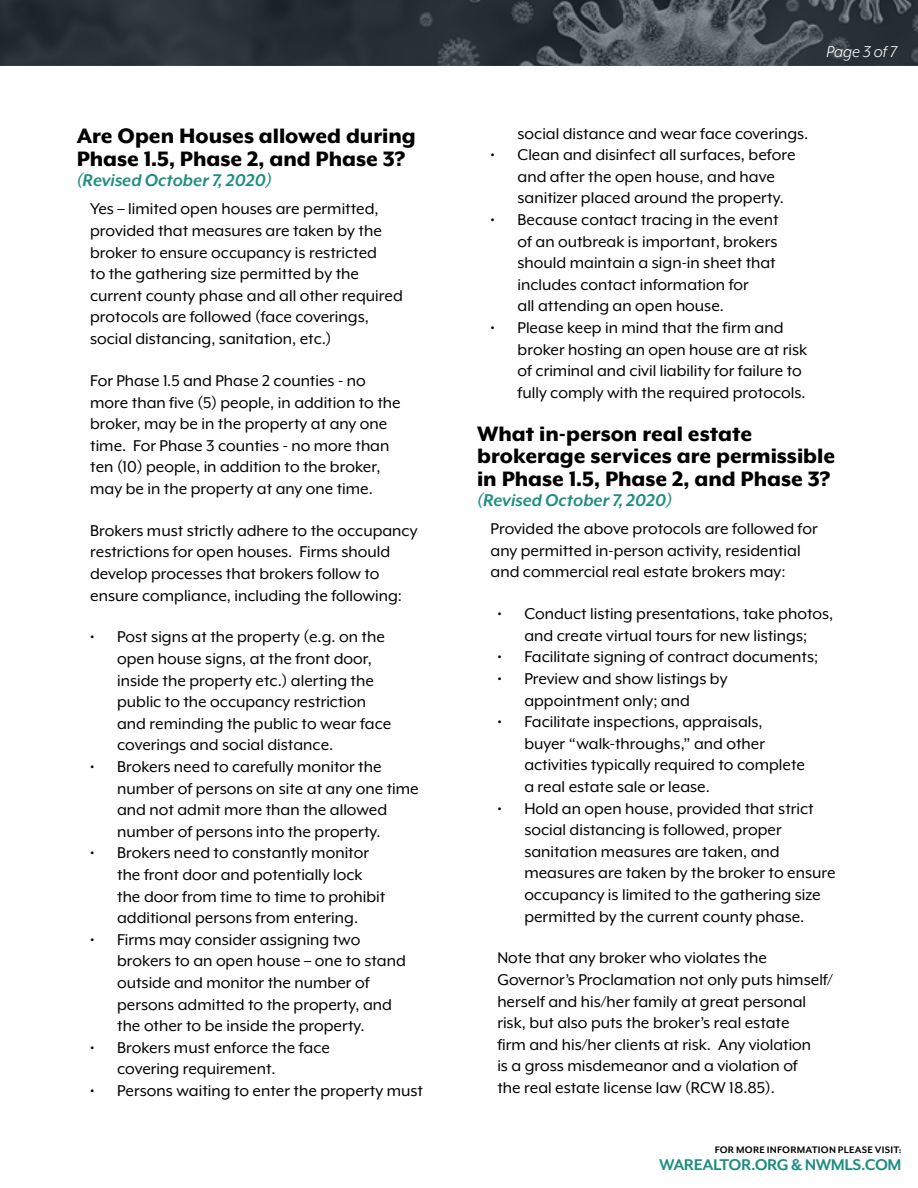
<style>
.page{position:relative;width:918px;height:1188px;background:#fff}
.page>*{position:absolute;margin:0;border:0;box-sizing:border-box;transform-origin:0 0}
.t1{font:800 24px/22.5px "Mr Eaves XL Mod OT";color:#000}
.t2{font:italic 700 19.5px "Mr Eaves XL Mod OT";color:#1e8d81}
.t3{font:18px/21.6px "Mr Eaves XL Mod OT";color:#000}
.t4{font:italic 18px "Mr Eaves XL Mod OT";color:#fff}
.t5{font:700 17.85px "Mr Eaves Mod OT";letter-spacing:-.03em;color:#1e8d81}
.t6{font:700 10.95px "Mr Eaves Mod OT";letter-spacing:.02em;color:#000}
</style>
<div class="page">
<img style="left:0;top:0;width:918px;height:66px">
<h1 class="t1" style="left:77px;top:125px;width:341px">Are Open Houses allowed during<br>Phase 1.5, Phase 2, and Phase 3?</h1>
<p class="t2" style="left:77px;top:171px;width:197px">(Revised October 7, 2020)</p>
<p class="t3" style="left:90px;top:198px;width:314px">Yes – limited open houses are permitted, provided that measures are taken by the broker to ensure occupancy is restricted<br>to the gathering size permitted by the current county phase and all other required protocols are followed (face coverings, social distancing, sanitation, etc.)</p>
<p class="t3" style="left:90px;top:370px;width:312px">For Phase 1.5 and Phase 2 counties - no more than five (5) people, in addition to the broker, may be in the property at any one time. For Phase 3 counties - no more than ten (10) people, in addition to the broker, may be in the property at any one time.</p>
<p class="t3" style="left:90px;top:520px;width:329px">Brokers must strictly adhere to the occupancy restrictions for open houses. Firms should develop processes that brokers follow to ensure compliance, including the following:</p>
<p class="t3" style="left:117px;top:626px;width:276px;text-indent:-27px">• Post signs at the property (e.g. on the open house signs, at the front door, inside the property etc.) alerting the public to the occupancy restriction and reminding the public to wear face coverings and social distance.</p>
<p class="t3" style="left:117px;top:756px;width:303px;text-indent:-27px">• Brokers need to carefully monitor the number of persons on site at any one time and not admit more than the allowed number of persons into the property.</p>
<p class="t3" style="left:117px;top:842px;width:270px;text-indent:-27px">• Brokers need to constantly monitor the front door and potentially lock the door from time to time to prohibit additional persons from entering.</p>
<p class="t3" style="left:117px;top:929px;width:290px;text-indent:-27px">• Firms may consider assigning two brokers to an open house – one to stand outside and monitor the number of persons admitted to the property, and the other to be inside the property.</p>
<p class="t3" style="left:117px;top:1037px;width:214px;text-indent:-27px">• Brokers must enforce the face covering requirement.</p>
<p class="t3" style="left:90px;top:1080px;width:334px">• Persons waiting to enter the property must</p>
<p class="t4" style="left:827px;top:42px;width:72px">Page 3 of 7</p>
<p class="t3" style="left:518px;top:122px;width:292px">social distance and wear face coverings.</p>
<p class="t3" style="left:518px;top:144px;width:280px;text-indent:-27px">• Clean and disinfect all surfaces, before and after the open house, and have sanitizer placed around the property.</p>
<p class="t3" style="left:518px;top:209px;width:262px;text-indent:-27px">• Because contact tracing in the event of an outbreak is important, brokers should maintain a sign-in sheet that includes contact information for<br>all attending an open house.</p>
<p class="t3" style="left:518px;top:317px;width:291px;text-indent:-27px">• Please keep in mind that the firm and broker hosting an open house are at risk of criminal and civil liability for failure to fully comply with the required protocols.</p>
<h1 class="t1" style="left:477px;top:422px;width:360px">What in-person real estate brokerage services are permissible in Phase 1.5, Phase 2, and Phase 3?</h1>
<p class="t2" style="left:477px;top:490px;width:197px">(Revised October 7, 2020)</p>
<p class="t3" style="left:491px;top:518px;width:329px">Provided the above protocols are followed for any permitted in-person activity, residential and commercial real estate brokers may:</p>
<p class="t3" style="left:497px;top:603px;width:338px;text-align:center">• Conduct listing presentations, take photos, and create virtual tours for new listings;</p>
<p class="t3" style="left:497px;top:646px;width:322px">• Facilitate signing of contract documents;</p>
<p class="t3" style="left:497px;top:668px;width:232px;text-align:center">• Preview and show listings by appointment only; and</p>
<p class="t3" style="left:524px;top:711px;width:282px;text-indent:-27px">• Facilitate inspections, appraisals, buyer “walk-throughs,” and other activities typically required to complete a real estate sale or lease.</p>
<p class="t3" style="left:524px;top:797px;width:313px;text-indent:-27px">• Hold an open house, provided that strict social distancing is followed, proper sanitation measures are taken, and measures are taken by the broker to ensure occupancy is limited to the gathering size permitted by the current county phase.</p>
<p class="t3" style="left:497px;top:947px;width:337px">Note that any broker who violates the Governor’s Proclamation not only puts himself/ herself and his/her family at great personal risk, but also puts the broker’s real estate<br>firm and his/her clients at risk. Any violation<br>is a gross misdemeanor and a violation of<br>the real estate license law (RCW 18.85).</p>
<p class="t6" style="left:715px;top:1144px;width:188px">FOR MORE INFORMATION PLEASE VISIT:</p>
<p class="t5" style="left:659px;top:1155px;width:244px">WAREALTOR.ORG &amp; NWMLS.COM</p>
</div>
